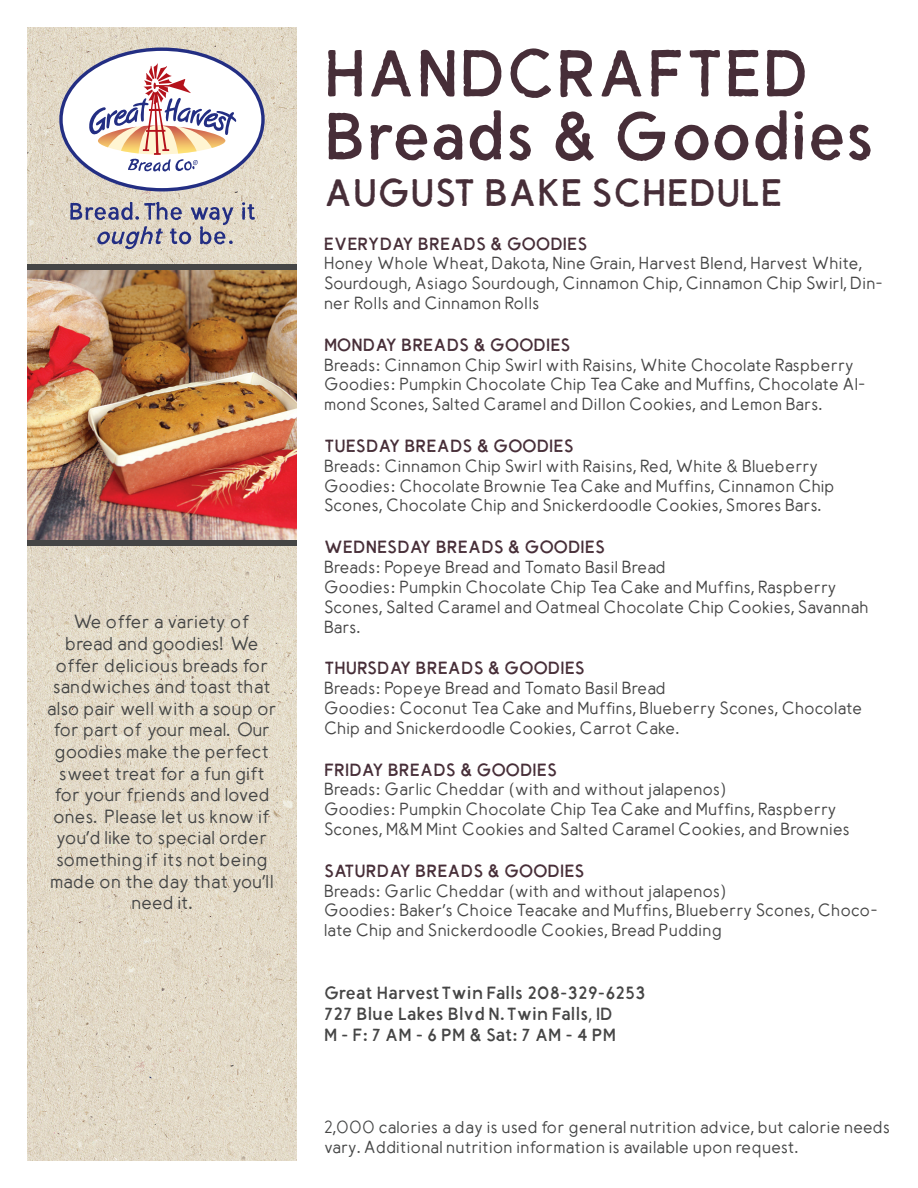
<style>
.page{position:relative;width:918px;height:1188px;background:#fff}
.page>*{position:absolute;margin:0;border:0;box-sizing:border-box;transform-origin:0 0}
.t1{font:67.5px/63px "GH Simple Rustic";letter-spacing:-.04em;color:#472e38}
.t2{font:39px "GH Simple Rustic";color:#472e38}
.t3{font:600 18px/21.6px "GH Simple";letter-spacing:-.015em;color:#454646;text-align:center}
.t4{font:18px "GH Simple Rustic";color:#472e38}
.t5{font:18px/21px "GH Simple Rustic";color:#454545}
.t6{font:600 16.5px/19.8px "GH Simple";color:#454545}
.t7{font:600 16.5px/19.8px "GH Simple";color:#454646}
</style>
<div class="page">
<img style="left:27px;top:27px;width:270px;height:1134px">
<svg style="left:59px;top:48px;width:206px;height:143px"></svg>
<svg style="left:242px;top:202px;width:13px;height:18px"></svg>
<svg style="left:70px;top:202px;width:163px;height:47px;background:#b7b2b7"></svg>
<img style="left:27px;top:270px;width:270px;height:270px">
<div style="left:27px;top:265px;width:270px;height:5px;background:#454545"></div>
<div style="left:27px;top:540px;width:270px;height:5px;background:#454545"></div>
<p class="t3" style="left:47px;top:612px;width:232px">We offer a variety of<br>bread and goodies! We offer delicious breads for sandwiches and toast that also pair well with a soup or for part of your meal. Our goodies make the perfect sweet treat for a fun gift for your friends and loved ones. Please let us know if you’d like to special order something if its not being made on the day that you’ll need it.</p>
<h1 class="t1" style="left:324px;top:44px;width:553px;text-indent:182px">crafted<br>Breads &amp; Goodies</h1>
<h2 class="t2" style="left:324px;top:171px;width:460px">AUGUST BAKE SCHEDULE</h2>
<h1 class="t1" style="left:324px;top:44px;width:88px">Hand</h1>
<p class="t4" style="left:324px;top:233px;width:265px">EVERYDAY BREADS &amp; GOODIES</p>
<p class="t6" style="left:324px;top:255px;width:561px">Honey Whole Wheat, Dakota, Nine Grain, Harvest Blend, Harvest White,<br>Sourdough, Asiago Sourdough, Cinnamon Chip, Cinnamon Chip Swirl, Din&shy;ner Rolls and Cinnamon Rolls</p>
<p class="t4" style="left:324px;top:335px;width:248px">MONDAY BREADS &amp; GOODIES</p>
<p class="t6" style="left:324px;top:356px;width:543px">Breads: Cinnamon Chip Swirl with Raisins, White Chocolate Raspberry<br>Goodies: Pumpkin Chocolate Chip Tea Cake and Muffins, Chocolate Al&shy;mond Scones, Salted Caramel and Dillon Cookies, and Lemon Bars.</p>
<p class="t4" style="left:324px;top:436px;width:252px">TUESDAY BREADS &amp; GOODIES</p>
<p class="t6" style="left:324px;top:457px;width:512px">Breads: Cinnamon Chip Swirl with Raisins, Red, White &amp; Blueberry<br>Goodies: Chocolate Brownie Tea Cake and Muffins, Cinnamon Chip<br>Scones, Chocolate Chip and Snickerdoodle Cookies, Smores Bars.</p>
<p class="t4" style="left:324px;top:537px;width:283px">WEDNESDAY BREADS &amp; GOODIES</p>
<p class="t6" style="left:324px;top:559px;width:546px">Breads: Popeye Bread and Tomato Basil Bread<br>Goodies: Pumpkin Chocolate Chip Tea Cake and Muffins, Raspberry Scones, Salted Caramel and Oatmeal Chocolate Chip Cookies, Savannah Bars.</p>
<p class="t4" style="left:324px;top:658px;width:263px">THURSDAY BREADS &amp; GOODIES</p>
<p class="t6" style="left:324px;top:680px;width:540px">Breads: Popeye Bread and Tomato Basil Bread<br>Goodies: Coconut Tea Cake and Muffins, Blueberry Scones, Chocolate<br>Chip and Snickerdoodle Cookies, Carrot Cake.</p>
<p class="t4" style="left:324px;top:759px;width:235px">FRIDAY BREADS &amp; GOODIES</p>
<p class="t6" style="left:324px;top:781px;width:528px">Breads: Garlic Cheddar (with and without jalapenos)<br>Goodies: Pumpkin Chocolate Chip Tea Cake and Muffins, Raspberry<br>Scones, M&amp;M Mint Cookies and Salted Caramel Cookies, and Brownies</p>
<p class="t4" style="left:324px;top:861px;width:262px">SATURDAY BREADS &amp; GOODIES</p>
<p class="t6" style="left:324px;top:882px;width:555px">Breads: Garlic Cheddar (with and without jalapenos)<br>Goodies: Baker’s Choice Teacake and Muffins, Blueberry Scones, Choco&shy;late Chip and Snickerdoodle Cookies, Bread Pudding</p>
<p class="t5" style="left:324px;top:983px;width:323px">Great Harvest Twin Falls 208-329-6253<br>727 Blue Lakes Blvd N. Twin Falls, ID<br>M - F: 7 AM - 6 PM &amp; Sat: 7 AM - 4 PM</p>
<p class="t7" style="left:324px;top:1118px;width:568px">2,000 calories a day is used for general nutrition advice, but calorie needs vary. Additional nutrition information is available upon request.</p>
</div>
